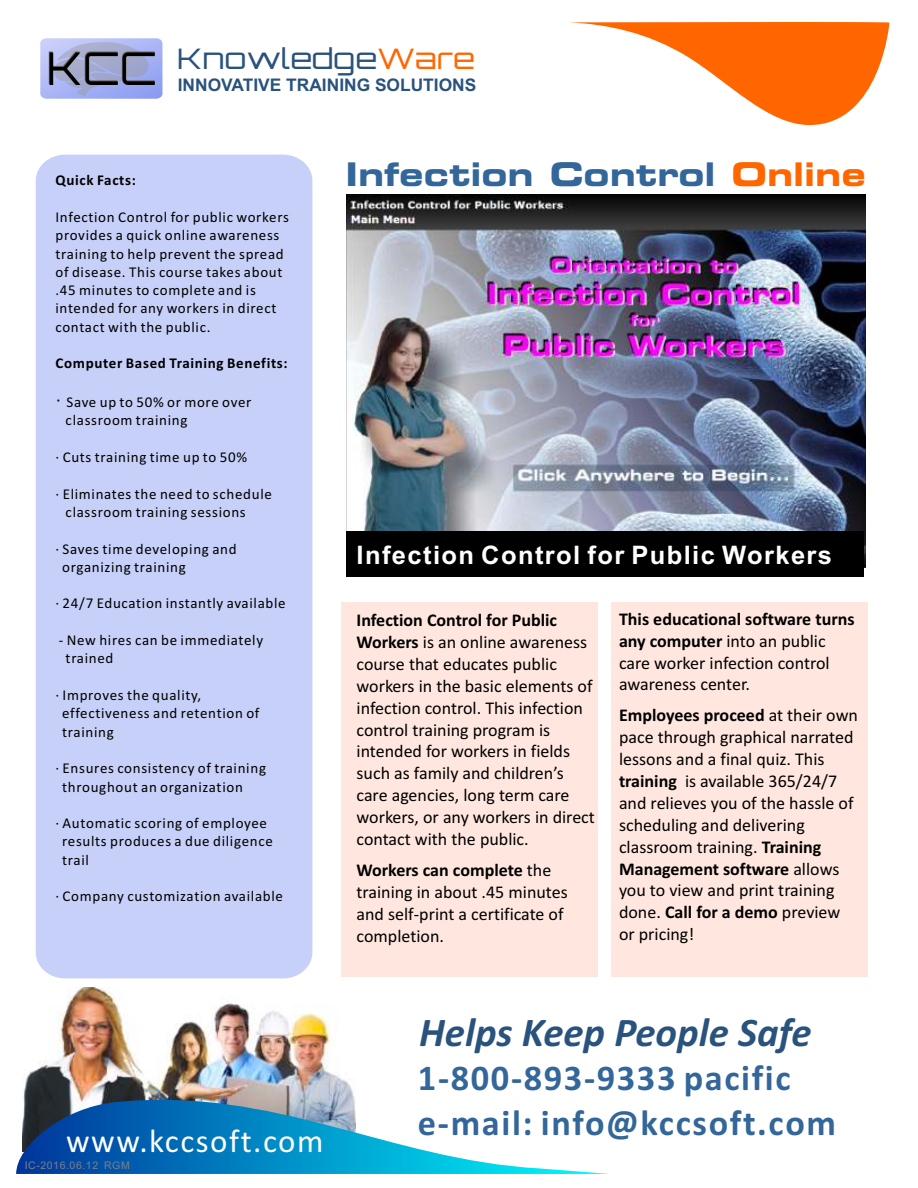
<style>
.page{position:relative;width:918px;height:1188px;background:#fff}
.page>*{position:absolute;margin:0;border:0;box-sizing:border-box;transform-origin:0 0}
.t1{font:italic 700 40.95px "Calibri";color:#29527d}
.t2{font:700 36.3px/44.4px "Calibri";letter-spacing:.045em;color:#369}
.t3{font:33px "Calibri";letter-spacing:.045em;color:#fff}
.t4{font:700 expanded 32.4px "Square 721 BT";color:#369}
.t5{font:300 28.35px "Orbitron";color:#29527d;scale:1.12 1}
.t6{font:700 25.5px "Arial";letter-spacing:.055em;color:#fff}
.t7{font:18px/21.9px "Calibri";color:#000}
.t8{font:700 17.4px "Arial";color:#29527d}
.t9{font:15px/18.3px "Calibri";letter-spacing:.045em;color:#000}
.t10{font:700 15px "Calibri";letter-spacing:.045em;color:#000}
.t11{font:10.5px "Arial";letter-spacing:.055em;color:#808080}
.s1{font-size:45.15px;color:#fff}
.s2{color:#f60}
.s3{font-family:"Arial";font-size:18px}
.s4{font-weight:700}
</style>
<div class="page">
<div style="left:36px;top:155px;width:276px;height:823px;background:#c7d0f8"></div>
<img style="left:23px;top:987px;width:332px;height:113px">
<div style="left:341px;top:602px;width:257px;height:374px;background:#ffe7df"></div>
<div style="left:611px;top:602px;width:257px;height:374px;background:#ffe7df"></div>
<svg style="left:569px;top:22px;width:321px;height:103px"></svg>
<svg style="left:16px;top:1100px;width:593px;height:74px"></svg>
<img style="left:346px;top:195px;width:519px;height:372px">
<div style="left:346px;top:531px;width:518px;height:45px;background:#000"></div>
<svg style="left:40px;top:38px;width:122px;height:61px;background:#a8b1e4"></svg>
<h3 class="t5" style="left:48px;top:47px;width:383px"><span class="s1">KCC</span> Knowledge<span class="s2">Ware</span></h3>
<p class="t8" style="left:178px;top:78px;width:300px">INNOVATIVE TRAINING SOLUTIONS</p>
<p class="t10" style="left:56px;top:174px;width:82px">Quick Facts:</p>
<p class="t9" style="left:56px;top:209px;width:235px">Infection Control for public workers provides a quick online awareness training to help prevent the spread of disease. This course takes about .45 minutes to complete and is intended for any workers in direct contact with the public.</p>
<p class="t10" style="left:56px;top:357px;width:234px">Computer Based Training Benefits:</p>
<p class="t9" style="left:66px;top:394px;width:187px;text-indent:-10px"><span class="s3">·</span> Save up to 50% or more over classroom training</p>
<p class="t9" style="left:55px;top:449px;width:193px">· Cuts training time up to 50%</p>
<p class="t9" style="left:66px;top:486px;width:208px;text-indent:-10px">· Eliminates the need to schedule classroom training sessions</p>
<p class="t9" style="left:62px;top:541px;width:176px;text-indent:-7px">· Saves time developing and organizing training</p>
<p class="t9" style="left:55px;top:596px;width:232px">· 24/7 Education instantly available</p>
<p class="t9" style="left:66px;top:632px;width:199px;text-indent:-7px">- New hires can be immediately trained</p>
<p class="t9" style="left:62px;top:687px;width:199px;text-indent:-7px">· Improves the quality, effectiveness and retention of training</p>
<p class="t9" style="left:62px;top:760px;width:205px;text-indent:-7px">· Ensures consistency of training throughout an organization</p>
<p class="t9" style="left:62px;top:815px;width:212px;text-indent:-7px">· Automatic scoring of employee results produces a due diligence trail</p>
<p class="t9" style="left:55px;top:889px;width:229px">· Company customization available</p>
<h3 class="t4" style="left:345px;top:161px;width:522px">Infection Control <span class="s2">Online</span></h3>
<h3 class="t6" style="left:357px;top:546px;width:477px">Infection Control for Public Workers</h3>
<p class="t7" style="left:357px;top:610px;width:240px"><span class="s4">Infection Control for Public<br>Workers</span> is an online awareness course that educates public workers in the basic elements of infection control. This infection control training program is intended for workers in fields such as family and children’s care agencies, long term care workers, or any workers in direct contact with the public.</p>
<p class="t7" style="left:357px;top:861px;width:213px"><span class="s4">Workers can complete</span> the training in about .45 minutes and self-print a certificate of completion.</p>
<p class="t7" style="left:619px;top:609px;width:237px"><span class="s4">This educational software turns any computer</span> into an public care worker infection control awareness center.</p>
<p class="t7" style="left:619px;top:705px;width:240px"><span class="s4">Employees proceed</span> at their own pace through graphical narrated lessons and a final quiz. This <span class="s4">training</span> is available 365/24/7 and relieves you of the hassle of scheduling and delivering classroom training. <span class="s4">Training<br>Management software</span> allows you to view and print training done. <span class="s4">Call for a demo</span> preview or pricing!</p>
<h3 class="t3" style="left:66px;top:1127px;width:259px">www.kccsoft.com</h3>
<p class="t11" style="left:25px;top:1162px;width:107px">IC-2016.06.12 RGM</p>
<h1 class="t1" style="left:419px;top:1015px;width:394px">Helps Keep People Safe</h1>
<h2 class="t2" style="left:418px;top:1059px;width:420px">1-800-893-9333 pacific e-mail: info@kccsoft.com</h2>
</div>
